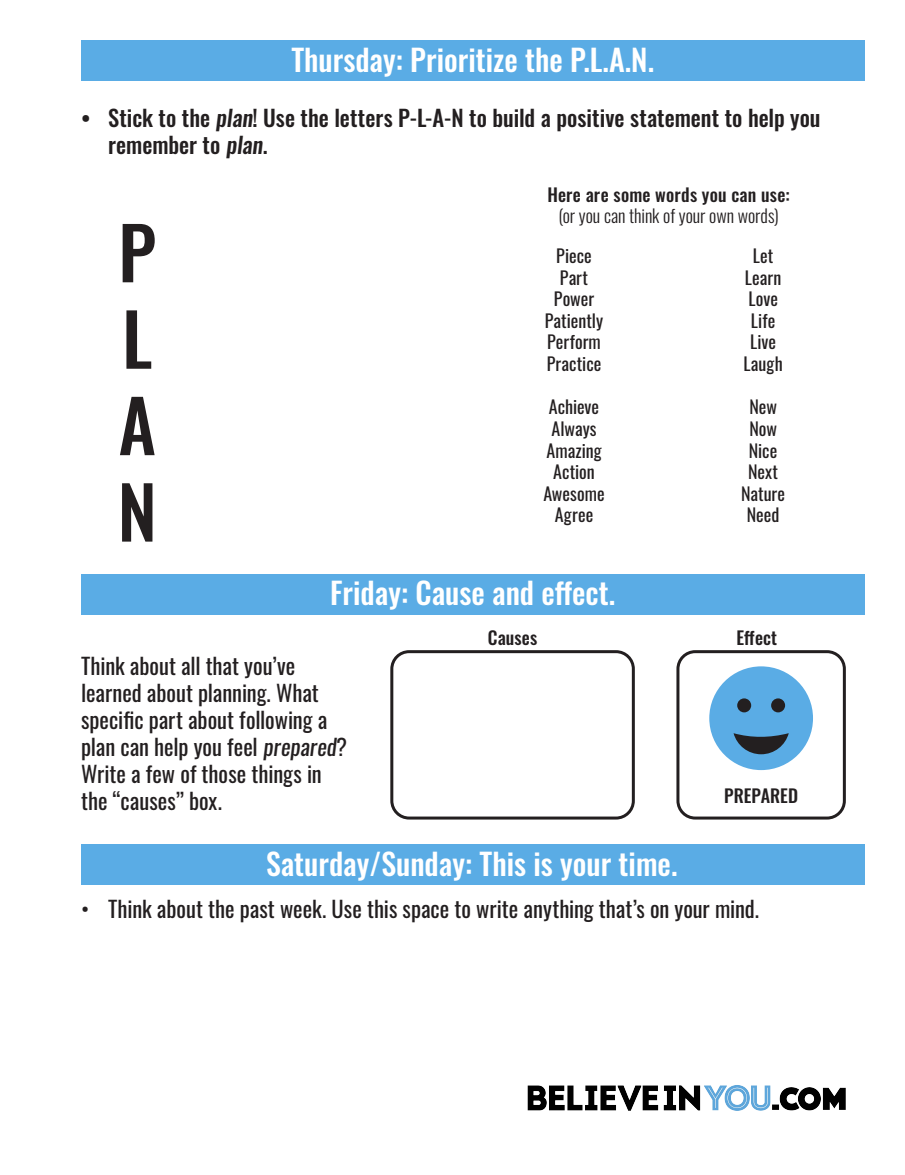
<style>
.page{position:relative;width:905px;height:1175px;background:#fff}
.page>*{position:absolute;margin:0;border:0;box-sizing:border-box;transform-origin:0 0}
.Page_Header_-_White{font:500 72px "Oswald";color:#231f20}
.t1{font:500 30px "Oswald";color:#fff}
.Page_Thought_-_Reg{font:22.5px/27px "Oswald";color:#231f20}
.t2{font:500 22.5px/27px "Oswald";color:#231f20}
.Page_Header_-_White-2{font:18px "Oswald";color:#231f20}
.Page_Header_-_White-3{font:500 18px "Oswald";letter-spacing:.005em;color:#231f20}
.Page_Header_-_White-4{font:300 18px "Oswald";color:#231f20}
</style>
<div class="page">
<div style="left:81px;top:40px;width:783px;height:41px;background:#5aace5"></div>
<div style="left:81px;top:574px;width:783px;height:40px;background:#5aace5"></div>
<div style="left:81px;top:844px;width:783px;height:40px;background:#5aace5"></div>
<div style="left:709px;top:666px;width:104px;height:104px;background:#5aace5;border-radius:50%"></div>
<svg style="left:733px;top:733px;width:55px;height:21px"></svg>
<div style="left:771px;top:698px;width:14px;height:14px;background:#231f20;border-radius:50%"></div>
<div style="left:737px;top:698px;width:14px;height:14px;background:#231f20;border-radius:50%"></div>
<div style="left:390px;top:650px;width:244px;height:169px;border:3px solid #231f20;border-radius:17px"></div>
<div style="left:676px;top:650px;width:169px;height:169px;border:3px solid #231f20;border-radius:17px"></div>
<img style="left:527px;top:1085px;width:319px;height:26px">
<p class="t1" style="left:291px;top:44px;width:364px">Thursday: Prioritize the P.L.A.N.</p>
<p class="t2" style="left:108px;top:106px;width:714px;text-indent:-27px">• Stick to the plan! Use the letters P-L-A-N to build a positive statement to help you remember to plan.</p>
<p class="Page_Header_-_White-3" style="left:547px;top:185px;width:244px">Here are some words you can use:</p>
<p class="Page_Header_-_White-4" style="left:558px;top:200px;width:222px">(or you can think of your own words)</p>
<p class="Page_Header_-_White-2" style="left:556px;top:240px;width:37px">Piece</p>
<p class="Page_Header_-_White-2" style="left:560px;top:261px;width:30px">Part</p>
<p class="Page_Header_-_White-2" style="left:554px;top:283px;width:42px">Power</p>
<p class="Page_Header_-_White-2" style="left:545px;top:304px;width:60px">Patiently</p>
<p class="Page_Header_-_White-2" style="left:547px;top:326px;width:55px">Perform</p>
<p class="Page_Header_-_White-2" style="left:546px;top:348px;width:56px">Practice</p>
<p class="Page_Header_-_White-2" style="left:549px;top:391px;width:52px">Achieve</p>
<p class="Page_Header_-_White-2" style="left:551px;top:412px;width:47px">Always</p>
<p class="Page_Header_-_White-2" style="left:546px;top:434px;width:57px">Amazing</p>
<p class="Page_Header_-_White-2" style="left:553px;top:456px;width:43px">Action</p>
<p class="Page_Header_-_White-2" style="left:543px;top:477px;width:63px">Awesome</p>
<p class="Page_Header_-_White-2" style="left:554px;top:499px;width:40px">Agree</p>
<p class="Page_Header_-_White" style="left:118px;top:215px;width:39px">P</p>
<p class="Page_Header_-_White" style="left:122px;top:302px;width:32px">L</p>
<p class="Page_Header_-_White" style="left:118px;top:388px;width:39px">A</p>
<p class="Page_Header_-_White" style="left:118px;top:474px;width:41px">N</p>
<p class="Page_Header_-_White-2" style="left:752px;top:240px;width:22px">Let</p>
<p class="Page_Header_-_White-2" style="left:745px;top:261px;width:38px">Learn</p>
<p class="Page_Header_-_White-2" style="left:748px;top:283px;width:31px">Love</p>
<p class="Page_Header_-_White-2" style="left:751px;top:304px;width:26px">Life</p>
<p class="Page_Header_-_White-2" style="left:750px;top:326px;width:28px">Live</p>
<p class="Page_Header_-_White-2" style="left:743px;top:348px;width:41px">Laugh</p>
<p class="Page_Header_-_White-2" style="left:749px;top:391px;width:29px">New</p>
<p class="Page_Header_-_White-2" style="left:749px;top:412px;width:29px">Now</p>
<p class="Page_Header_-_White-2" style="left:749px;top:434px;width:30px">Nice</p>
<p class="Page_Header_-_White-2" style="left:748px;top:456px;width:31px">Next</p>
<p class="Page_Header_-_White-2" style="left:741px;top:477px;width:46px">Nature</p>
<p class="Page_Header_-_White-2" style="left:746px;top:499px;width:34px">Need</p>
<p class="t1" style="left:330px;top:577px;width:287px">Friday: Cause and effect.</p>
<p class="Page_Thought_-_Reg" style="left:81px;top:650px;width:267px">Think about all that you’ve learned about planning. What specific part about following a plan can help you feel prepared?<br>Write a few of those things in the “causes” box.</p>
<p class="Page_Header_-_White-3" style="left:488px;top:628px;width:51px">Causes</p>
<p class="Page_Header_-_White-3" style="left:736px;top:628px;width:42px">Effect</p>
<p class="Page_Header_-_White-3" style="left:724px;top:786px;width:75px">PREPARED</p>
<p class="t1" style="left:266px;top:848px;width:413px">Saturday/Sunday: This is your time.</p>
<p class="Page_Thought_-_Reg" style="left:81px;top:893px;width:679px">• Think about the past week. Use this space to write anything that’s on your mind.</p>
</div>
